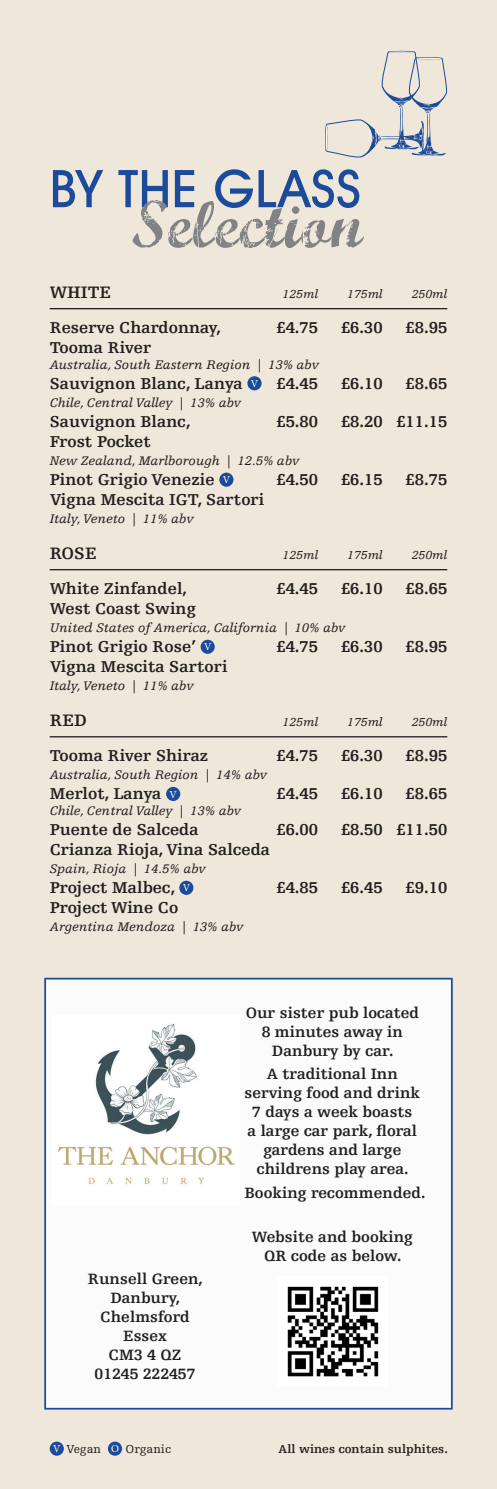
<style>
.page{position:relative;width:497px;height:1489px;background:#fff}
.page>*{position:absolute;margin:0;border:0;box-sizing:border-box;transform-origin:0 0}
.t1{font:66.67px "Marcelle Script";letter-spacing:.01em;color:#808285}
.t2{font:500 52.32px "Avant Garde IT Cby BT";letter-spacing:.01em;color:#1b4b9a}
.t3{font:700 17.5px "Egyptienne FLT Std";color:#231f20}
.t4{font:700 16.62px "Egyptienne FLT Std";color:#231f20}
.t5{font:700 15.75px/18.9px "Egyptienne FLT Std";color:#231f20;text-align:center}
.t6{font:italic 13.12px "Egyptienne FLT Std";color:#231f20}
.t7{font:italic 12.25px "Egyptienne FLT Std";color:#231f20}
.t8{font:700 12.25px "Egyptienne FLT Std";color:#231f20}
.t9{font:12.25px "Egyptienne FLT Std";color:#231f20}
.s1{font-family:"Minion Pro";font-weight:400;font-size:10.67px;color:#fff}
.s2{font-family:"Minion Pro";font-size:10.67px;color:#fff}
</style>
<div class="page">
<div style="left:0;top:0;width:496px;height:1488px;background:#efe8da"></div>
<hr style="left:50px;top:308px;width:396px;height:1px;background:#231f20">
<hr style="left:50px;top:569px;width:396px;height:1px;background:#231f20">
<hr style="left:50px;top:736px;width:396px;height:1px;background:#231f20">
<div style="left:247px;top:376px;width:14px;height:14px;background:#1b4b9a;border-radius:50%"></div>
<div style="left:219px;top:472px;width:14px;height:14px;background:#1b4b9a;border-radius:50%"></div>
<div style="left:200px;top:639px;width:14px;height:15px;background:#1b4b9a;border-radius:50%"></div>
<div style="left:166px;top:786px;width:14px;height:15px;background:#1b4b9a;border-radius:50%"></div>
<div style="left:179px;top:880px;width:14px;height:14px;background:#1b4b9a;border-radius:50%"></div>
<svg style="left:324px;top:51px;width:123px;height:107px;background:#dbd9d4"></svg>
<div style="left:50px;top:1441px;width:14px;height:14px;background:#1b4b9a;border-radius:50%"></div>
<div style="left:108px;top:1441px;width:14px;height:14px;background:#1b4b9a;border-radius:50%"></div>
<div style="left:44px;top:977px;width:408px;height:432px;background:#fbfbfc;border:2px solid #1b4b9a"></div>
<img style="left:58px;top:1024px;width:177px;height:161px">
<img style="left:287px;top:1286px;width:92px;height:91px">
<h2 class="t2" style="left:50px;top:157px;width:312px">BY THE GLASS</h2>
<h1 class="t1" style="left:131px;top:178px;width:232px">Selection</h1>
<p class="t3" style="left:50px;top:283px;width:63px">WHITE</p>
<p class="t7" style="left:282px;top:287px;width:37px">125ml</p>
<p class="t7" style="left:347px;top:287px;width:37px">175ml</p>
<p class="t7" style="left:411px;top:287px;width:37px">250ml</p>
<p class="t4" style="left:50px;top:318px;width:173px">Reserve Chardonnay,</p>
<p class="t4" style="left:276px;top:318px;width:43px">£4.75</p>
<p class="t4" style="left:340px;top:318px;width:43px">£6.30</p>
<p class="t4" style="left:405px;top:318px;width:43px">£8.95</p>
<p class="t4" style="left:50px;top:338px;width:103px">Tooma River</p>
<p class="t6" style="left:50px;top:357px;width:270px">Australia, South Eastern Region | 13% abv</p>
<p class="t4" style="left:50px;top:374px;width:269px">Sauvignon Blanc, Lanya <span class="s1">V</span> £4.45</p>
<p class="t4" style="left:340px;top:374px;width:43px">£6.10</p>
<p class="t4" style="left:405px;top:374px;width:43px">£8.65</p>
<p class="t6" style="left:50px;top:395px;width:193px">Chile, Central Valley | 13% abv</p>
<p class="t4" style="left:50px;top:412px;width:142px">Sauvignon Blanc,</p>
<p class="t4" style="left:276px;top:412px;width:43px">£5.80</p>
<p class="t4" style="left:340px;top:412px;width:108px">£8.20 £11.15</p>
<p class="t4" style="left:50px;top:432px;width:102px">Frost Pocket</p>
<p class="t6" style="left:50px;top:453px;width:251px">New Zealand, Marlborough | 12.5% abv</p>
<p class="t4" style="left:50px;top:470px;width:182px">Pinot Grigio Venezie <span class="s1">V</span></p>
<p class="t4" style="left:276px;top:470px;width:43px">£4.50</p>
<p class="t4" style="left:340px;top:470px;width:43px">£6.15</p>
<p class="t4" style="left:405px;top:470px;width:43px">£8.75</p>
<p class="t4" style="left:50px;top:490px;width:216px">Vigna Mescita IGT, Sartori</p>
<p class="t6" style="left:50px;top:511px;width:145px">Italy, Veneto | 11% abv</p>
<p class="t3" style="left:50px;top:543px;width:48px">ROSE</p>
<p class="t7" style="left:282px;top:548px;width:37px">125ml</p>
<p class="t7" style="left:347px;top:548px;width:37px">175ml</p>
<p class="t7" style="left:411px;top:548px;width:37px">250ml</p>
<p class="t4" style="left:50px;top:579px;width:139px">White Zinfandel,</p>
<p class="t4" style="left:276px;top:579px;width:43px">£4.45</p>
<p class="t4" style="left:340px;top:579px;width:43px">£6.10</p>
<p class="t4" style="left:405px;top:579px;width:43px">£8.65</p>
<p class="t4" style="left:50px;top:599px;width:147px">West Coast Swing</p>
<p class="t6" style="left:50px;top:620px;width:297px">United States of America, California | 10% abv</p>
<p class="t4" style="left:50px;top:637px;width:163px">Pinot Grigio Rose’ <span class="s1">V</span></p>
<p class="t4" style="left:276px;top:637px;width:43px">£4.75</p>
<p class="t4" style="left:340px;top:637px;width:43px">£6.30</p>
<p class="t4" style="left:405px;top:637px;width:43px">£8.95</p>
<p class="t4" style="left:50px;top:657px;width:179px">Vigna Mescita Sartori</p>
<p class="t6" style="left:50px;top:678px;width:145px">Italy, Veneto | 11% abv</p>
<p class="t3" style="left:50px;top:710px;width:38px">RED</p>
<p class="t7" style="left:282px;top:715px;width:37px">125ml</p>
<p class="t7" style="left:347px;top:715px;width:37px">175ml</p>
<p class="t7" style="left:411px;top:715px;width:37px">250ml</p>
<p class="t4" style="left:50px;top:746px;width:160px">Tooma River Shiraz</p>
<p class="t4" style="left:276px;top:746px;width:43px">£4.75</p>
<p class="t4" style="left:340px;top:746px;width:43px">£6.30</p>
<p class="t4" style="left:405px;top:746px;width:43px">£8.95</p>
<p class="t6" style="left:50px;top:767px;width:219px">Australia, South Region | 14% abv</p>
<p class="t4" style="left:50px;top:784px;width:129px">Merlot, Lanya <span class="s1">V</span></p>
<p class="t4" style="left:276px;top:784px;width:43px">£4.45</p>
<p class="t4" style="left:340px;top:784px;width:43px">£6.10</p>
<p class="t4" style="left:405px;top:784px;width:43px">£8.65</p>
<p class="t6" style="left:50px;top:803px;width:193px">Chile, Central Valley | 13% abv</p>
<p class="t4" style="left:50px;top:820px;width:150px">Puente de Salceda</p>
<p class="t4" style="left:276px;top:820px;width:43px">£6.00</p>
<p class="t4" style="left:340px;top:820px;width:108px">£8.50 £11.50</p>
<p class="t4" style="left:50px;top:840px;width:221px">Crianza Rioja, Vina Salceda</p>
<p class="t6" style="left:50px;top:861px;width:157px">Spain, Rioja | 14.5% abv</p>
<p class="t4" style="left:50px;top:878px;width:142px">Project Malbec, <span class="s1">V</span></p>
<p class="t4" style="left:276px;top:878px;width:43px">£4.85</p>
<p class="t4" style="left:340px;top:878px;width:43px">£6.45</p>
<p class="t4" style="left:405px;top:878px;width:43px">£9.10</p>
<p class="t4" style="left:50px;top:898px;width:130px">Project Wine Co</p>
<p class="t6" style="left:50px;top:919px;width:195px">Argentina Mendoza | 13% abv</p>
<p class="t5" style="left:88px;top:1269px;width:117px">Runsell Green,<br>Danbury,<br>Chelmsford<br>Essex<br>CM3 4 QZ<br>01245 222457</p>
<p class="t5" style="left:245px;top:1003px;width:175px">Our sister pub located<br>8 minutes away in<br>Danbury by car.</p>
<p class="t5" style="left:244px;top:1064px;width:177px">A traditional Inn serving food and drink<br>7 days a week boasts<br>a large car park, floral gardens and large childrens play area.</p>
<p class="t5" style="left:244px;top:1183px;width:182px">Booking recommended.</p>
<p class="t5" style="left:251px;top:1227px;width:162px">Website and booking<br>QR code as below.</p>
<p class="t9" style="left:53px;top:1442px;width:119px"><span class="s2">V</span> Vegan <span class="s2">O</span> Organic</p>
<p class="t8" style="left:278px;top:1442px;width:170px">All wines contain sulphites.</p>
</div>
